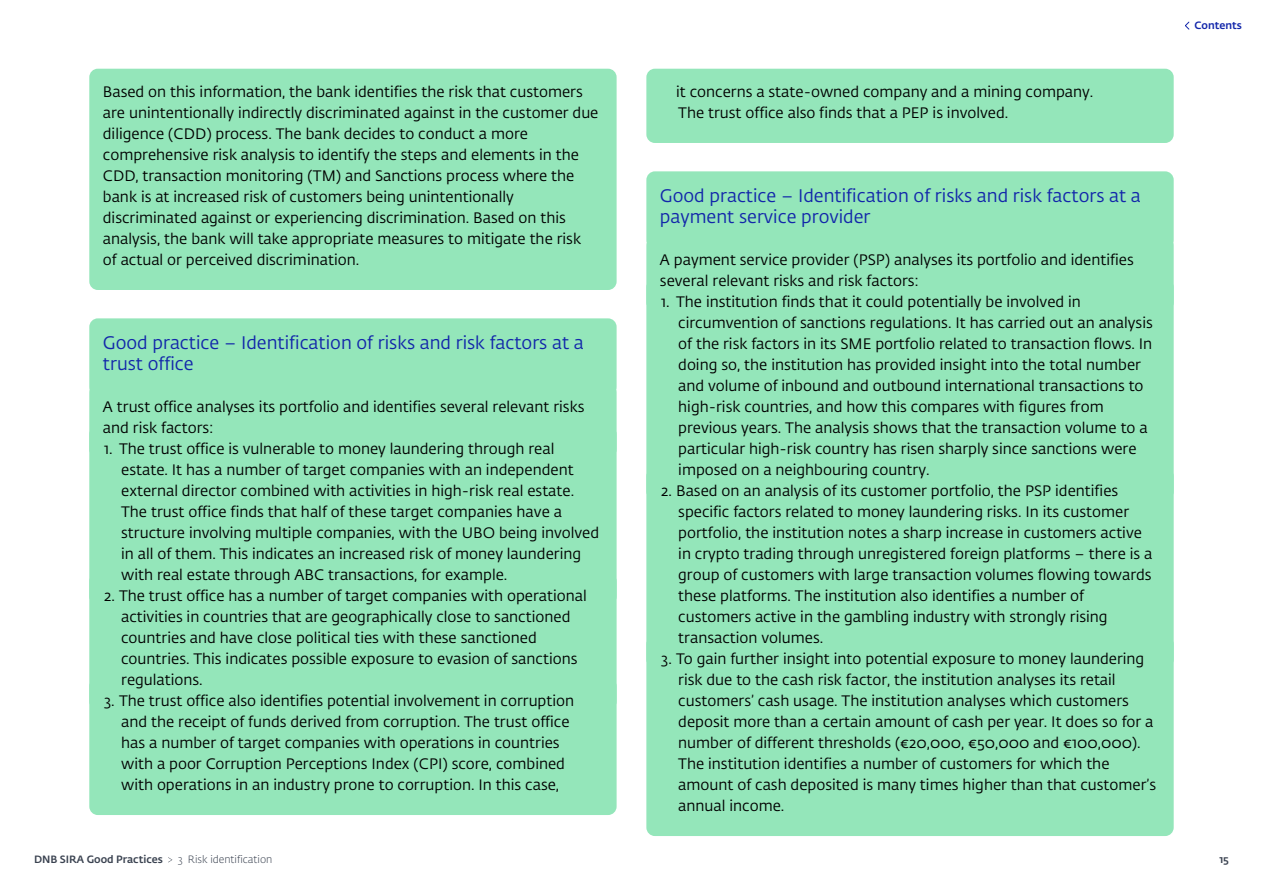
<style>
.page{position:relative;width:1263px;height:893px;background:#fff}
.page>*{position:absolute;margin:0;border:0;box-sizing:border-box;transform-origin:0 0}
.H4_Kader_kop{font:18px/21px "DNB Fedra";color:#1226aa}
.Kader_opsomming_Cijfers{font:15px/21px "DNB Fedra";color:#000}
.Kader_broodtekst{font:15px/21px "DNB Fedra";color:#000}
.t1{font:500 10.5px "DNB Fedra";color:#3a4250}
.t2{font:300 10.5px "DNB Fedra";color:#3a4250}
.t3{font:500 10.5px "DNB Fedra";color:#1226aa}
</style>
<div class="page">
<svg style="left:1185px;top:21px;width:5px;height:9px"></svg>
<div style="left:89px;top:69px;width:528px;height:221px;background:#94e6ba;border-radius:9px"></div>
<div style="left:89px;top:318px;width:528px;height:78px;background:#94e6ba;border-radius:9px"></div>
<div style="left:89px;top:384px;width:528px;height:74px;background:#94e6ba;border-radius:9px"></div>
<div style="left:89px;top:426px;width:528px;height:179px;background:#94e6ba;border-radius:9px"></div>
<div style="left:89px;top:573px;width:528px;height:137px;background:#94e6ba;border-radius:9px"></div>
<div style="left:89px;top:678px;width:528px;height:137px;background:#94e6ba;border-radius:9px"></div>
<div style="left:646px;top:69px;width:528px;height:74px;background:#94e6ba;border-radius:9px"></div>
<div style="left:646px;top:171px;width:528px;height:78px;background:#94e6ba;border-radius:9px"></div>
<div style="left:646px;top:237px;width:528px;height:74px;background:#94e6ba;border-radius:9px"></div>
<div style="left:646px;top:279px;width:528px;height:221px;background:#94e6ba;border-radius:9px"></div>
<div style="left:646px;top:468px;width:528px;height:200px;background:#94e6ba;border-radius:9px"></div>
<div style="left:646px;top:636px;width:528px;height:200px;background:#94e6ba;border-radius:9px"></div>
<p class="Kader_broodtekst" style="left:103px;top:82px;width:497px">Based on this information, the bank identifies the risk that customers are unintentionally indirectly discriminated against in the customer due diligence (CDD) process. The bank decides to conduct a more comprehensive risk analysis to identify the steps and elements in the CDD, transaction monitoring (TM) and Sanctions process where the bank is at increased risk of customers being unintentionally discriminated against or experiencing discrimination. Based on this analysis, the bank will take appropriate measures to mitigate the risk of actual or perceived discrimination.</p>
<h4 class="H4_Kader_kop" style="left:103px;top:333px;width:482px">Good practice – Identification of risks and risk factors at a trust office</h4>
<p class="Kader_broodtekst" style="left:103px;top:397px;width:483px">A trust office analyses its portfolio and identifies several relevant risks and risk factors:</p>
<h1 class="Kader_opsomming_Cijfers" style="left:121px;top:439px;width:479px;text-indent:-17px">1. The trust office is vulnerable to money laundering through real estate. It has a number of target companies with an independent external director combined with activities in high-risk real estate.<br>The trust office finds that half of these target companies have a structure involving multiple companies, with the UBO being involved in all of them. This indicates an increased risk of money laundering with real estate through ABC transactions, for example.</h1>
<h1 class="Kader_opsomming_Cijfers" style="left:121px;top:586px;width:467px;text-indent:-17px">2. The trust office has a number of target companies with operational activities in countries that are geographically close to sanctioned countries and have close political ties with these sanctioned countries. This indicates possible exposure to evasion of sanctions regulations.</h1>
<h1 class="Kader_opsomming_Cijfers" style="left:121px;top:691px;width:454px;text-indent:-17px">3. The trust office also identifies potential involvement in corruption and the receipt of funds derived from corruption. The trust office has a number of target companies with operations in countries with a poor Corruption Perceptions Index (CPI) score, combined with operations in an industry prone to corruption. In this case,</h1>
<h1 class="Kader_opsomming_Cijfers" style="left:676px;top:82px;width:419px">it concerns a state-owned company and a mining company.<br>The trust office also finds that a PEP is involved.</h1>
<h4 class="H4_Kader_kop" style="left:660px;top:186px;width:482px">Good practice – Identification of risks and risk factors at a payment service provider</h4>
<p class="Kader_broodtekst" style="left:660px;top:250px;width:475px">A payment service provider (PSP) analyses its portfolio and identifies several relevant risks and risk factors:</p>
<h1 class="Kader_opsomming_Cijfers" style="left:678px;top:292px;width:476px;text-indent:-17px">1. The institution finds that it could potentially be involved in circumvention of sanctions regulations. It has carried out an analysis of the risk factors in its SME portfolio related to transaction flows. In doing so, the institution has provided insight into the total number and volume of inbound and outbound international transactions to high-risk countries, and how this compares with figures from previous years. The analysis shows that the transaction volume to a particular high-risk country has risen sharply since sanctions were imposed on a neighbouring country.</h1>
<h1 class="Kader_opsomming_Cijfers" style="left:678px;top:481px;width:476px;text-indent:-17px">2. Based on an analysis of its customer portfolio, the PSP identifies specific factors related to money laundering risks. In its customer portfolio, the institution notes a sharp increase in customers active in crypto trading through unregistered foreign platforms – there is a group of customers with large transaction volumes flowing towards these platforms. The institution also identifies a number of customers active in the gambling industry with strongly rising transaction volumes.</h1>
<h1 class="Kader_opsomming_Cijfers" style="left:678px;top:649px;width:479px;text-indent:-17px">3. To gain further insight into potential exposure to money laundering risk due to the cash risk factor, the institution analyses its retail customers’ cash usage. The institution analyses which customers deposit more than a certain amount of cash per year. It does so for a number of different thresholds (€20,000, €50,000 and €100,000).<br>The institution identifies a number of customers for which the amount of cash deposited is many times higher than that customer’s annual income.</h1>
<p class="t3" style="left:1194px;top:19px;width:49px">Contents</p>
<p class="t1" style="left:34px;top:853px;width:130px">DNB SIRA Good Practices</p>
<p class="t2" style="left:178px;top:853px;width:96px">3 Risk identification</p>
<p class="t1" style="left:1219px;top:853px;width:11px">15</p>
</div>
